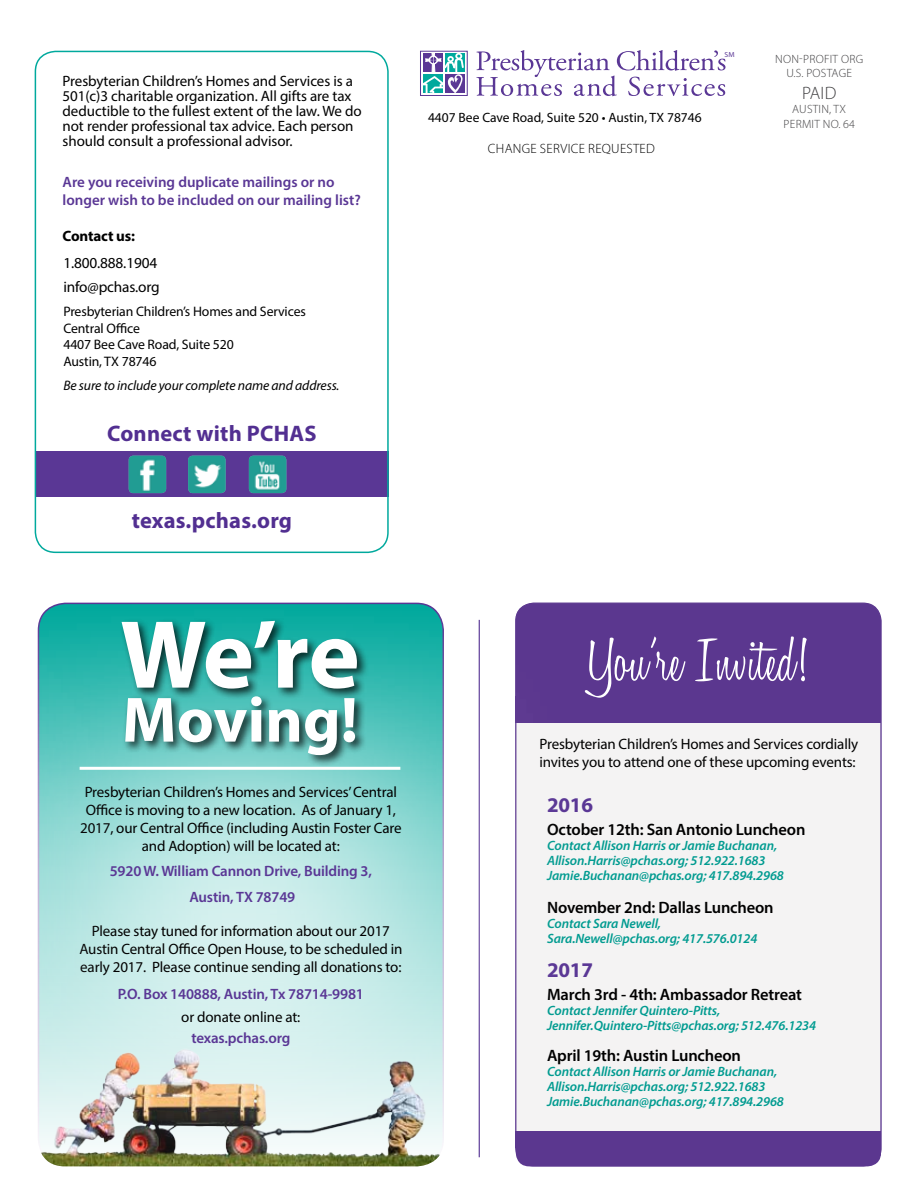
<style>
.page{position:relative;width:918px;height:1188px;background:#fff}
.page>*{position:absolute;margin:0;border:0;box-sizing:border-box;transform-origin:0 0}
.t1{font:700 97.5px "Myriad Pro";color:#fff}
.t2{font:300 64.5px "Honey Script";color:#fff}
.t3{font:700 64.5px "Myriad Pro";color:#fff}
.t4{font:700 22.5px "Myriad Pro";letter-spacing:.01em;color:#522f91}
.t5{font:700 21px "Myriad Pro";letter-spacing:-.01em;color:#5a3795}
.t6{font:300 18px "Myriad Pro";color:#414042}
.t7{font:600 16.5px "Myriad Pro";letter-spacing:-.01em;color:#000}
.t8{font:15.3px/23.7px "Myriad Pro";letter-spacing:-.01em;color:#000}
.t9{font:15px/18px "Myriad Pro";letter-spacing:-.01em;color:#000}
.t10{font:600 15px/18px "Myriad Pro";letter-spacing:-.01em;color:#5a3795}
.t11{font:700 15px "Myriad Pro";letter-spacing:-.01em;color:#000}
.t12{font:13.8px/16.8px "Myriad Pro";letter-spacing:-.01em;color:#000}
.t13{font:italic 13.8px "Myriad Pro";letter-spacing:-.01em;color:#000}
.t14{font:italic 600 13.5px/15px "Myriad Pro";letter-spacing:-.01em;color:#009b90}
.t15{font:13.5px "Myriad Pro";color:#000}
.t16{font:300 13.5px "Myriad Pro";letter-spacing:.02em;color:#000}
.t17{font:300 12px/14.4px "Myriad Pro";letter-spacing:.02em;color:#414042;text-align:center}
.t18{font:7.35px "Myriad Pro";color:#5a3795;scale:1.06 1}
</style>
<div class="page">
<div style="left:516px;top:603px;width:365px;height:563px;background:#f4f3f3;border-radius:18px"></div>
<svg style="left:476px;top:50px;width:250px;height:46px"></svg>
<div style="left:420px;top:51px;width:48px;height:45px;border:1px solid #5a3795"></div>
<div style="left:445px;top:53px;width:20px;height:19px;background:#00a99d"></div>
<div style="left:445px;top:75px;width:20px;height:18px;background:#5a3795"></div>
<svg style="left:422px;top:52px;width:42px;height:43px"></svg>
<div style="left:36px;top:451px;width:353px;height:45px;background:#5a3795"></div>
<div style="left:35px;top:51px;width:354px;height:502px;border:2px solid #00a99d;border-radius:20px"></div>
<img style="left:129px;top:456px;width:37px;height:37px">
<img style="left:188px;top:456px;width:38px;height:37px">
<img style="left:249px;top:456px;width:37px;height:37px">
<div style="left:516px;top:603px;width:365px;height:120px;background:#5b378f;border-radius:18px"></div>
<div style="left:516px;top:1135px;width:365px;height:31px;background:#5b378f;border-radius:14px"></div>
<div style="left:516px;top:1131px;width:365px;height:16px;background:#5b378f"></div>
<div style="left:516px;top:696px;width:365px;height:27px;background:#5b378f"></div>
<div style="left:0;top:585px;width:596px;height:603px;background:#fff;opacity:.75"></div>
<div style="left:0;top:585px;width:144px;height:603px;background:#fff;opacity:.75"></div>
<div style="left:120px;top:618px;width:250px;height:149px;background:#000;opacity:.75"></div>
<hr style="left:80px;top:767px;width:320px;height:3px;background:#fffffe">
<p class="t9" style="left:63px;top:73px;width:301px;line-height:15px">Presbyterian Children’s Homes and Services is a 501(c)3 charitable organization. All gifts are tax deductible to the fullest extent of the law. We do not render professional tax advice. Each person should consult a professional advisor.</p>
<p class="t10" style="left:63px;top:172px;width:300px">Are you receiving duplicate mailings or no longer wish to be included on our mailing list?</p>
<p class="t11" style="left:63px;top:226px;width:74px">Contact us:</p>
<p class="t8" style="left:63px;top:251px;width:98px">1.800.888.1904 info@pchas.org</p>
<p class="t12" style="left:63px;top:302px;width:244px">Presbyterian Children’s Homes and Services<br>Central Office<br>4407 Bee Cave Road, Suite 520<br>Austin, TX 78746</p>
<p class="t13" style="left:63px;top:377px;width:278px">Be sure to include your complete name and address.</p>
<h3 class="t4" style="left:107px;top:419px;width:211px">Connect with PCHAS</h3>
<h3 class="t4" style="left:132px;top:505px;width:162px">texas.pchas.org</h3>
<p class="t15" style="left:428px;top:109px;width:275px">4407 Bee Cave Road, Suite 520 • Austin, TX 78746</p>
<p class="t16" style="left:488px;top:142px;width:168px">CHANGE SERVICE REQUESTED</p>
<p class="t18" style="left:725px;top:50px;width:11px">SM</p>
<p class="t17" style="left:775px;top:52px;width:90px">NON-PROFIT ORG<br>U.S. POSTAGE</p>
<p class="t6" style="left:802px;top:83px;width:36px">PAID</p>
<p class="t17" style="left:784px;top:102px;width:73px">AUSTIN, TX<br>PERMIT NO. 64</p>
<h1 class="t1" style="left:120px;top:591px;width:241px">We’re</h1>
<h2 class="t3" style="left:122px;top:678px;width:238px">Moving!</h2>
<p class="t9" style="left:80px;top:783px;width:323px;text-align:center">Presbyterian Children’s Homes and Services’ Central Office is moving to a new location. As of January 1, 2017, our Central Office (including Austin Foster Care and Adoption) will be located at:</p>
<p class="t10" style="left:110px;top:858px;width:264px;line-height:25.5px;text-align:center">5920 W. William Cannon Drive, Building 3,<br>Austin, TX 78749</p>
<p class="t9" style="left:79px;top:922px;width:325px;text-align:center">Please stay tuned for information about our 2017<br>Austin Central Office Open House, to be scheduled in early 2017. Please continue sending all donations to:</p>
<p class="t10" style="left:118px;top:985px;width:248px">P.O. Box 140888, Austin, Tx 78714-9981</p>
<p class="t9" style="left:181px;top:1008px;width:121px">or donate online at:</p>
<p class="t10" style="left:191px;top:1029px;width:100px">texas.pchas.org</p>
<h2 class="t2" style="left:589px;top:621px;width:221px">You’re Invited!</h2>
<p class="t9" style="left:540px;top:735px;width:320px">Presbyterian Children’s Homes and Services cordially invites you to attend one of these upcoming events:</p>
<h3 class="t5" style="left:547px;top:791px;width:47px">2016</h3>
<p class="t7" style="left:547px;top:819px;width:260px">October 12th: San Antonio Luncheon</p>
<p class="t14" style="left:547px;top:837px;width:238px">Contact Allison Harris or Jamie Buchanan,<br>Allison.Harris@pchas.org; 512.922.1683<br>Jamie.Buchanan@pchas.org; 417.894.2968</p>
<p class="t7" style="left:547px;top:897px;width:228px">November 2nd: Dallas Luncheon</p>
<p class="t14" style="left:547px;top:915px;width:212px">Contact Sara Newell,<br>Sara.Newell@pchas.org; 417.576.0124</p>
<h3 class="t5" style="left:547px;top:956px;width:47px">2017</h3>
<p class="t7" style="left:547px;top:984px;width:256px">March 3rd - 4th: Ambassador Retreat</p>
<p class="t14" style="left:547px;top:1002px;width:271px">Contact Jennifer Quintero-Pitts,<br>Jennifer.Quintero-Pitts@pchas.org; 512.476.1234</p>
<p class="t7" style="left:547px;top:1045px;width:196px">April 19th: Austin Luncheon</p>
<p class="t14" style="left:547px;top:1064px;width:238px">Contact Allison Harris or Jamie Buchanan,<br>Allison.Harris@pchas.org; 512.922.1683<br>Jamie.Buchanan@pchas.org; 417.894.2968</p>
</div>
